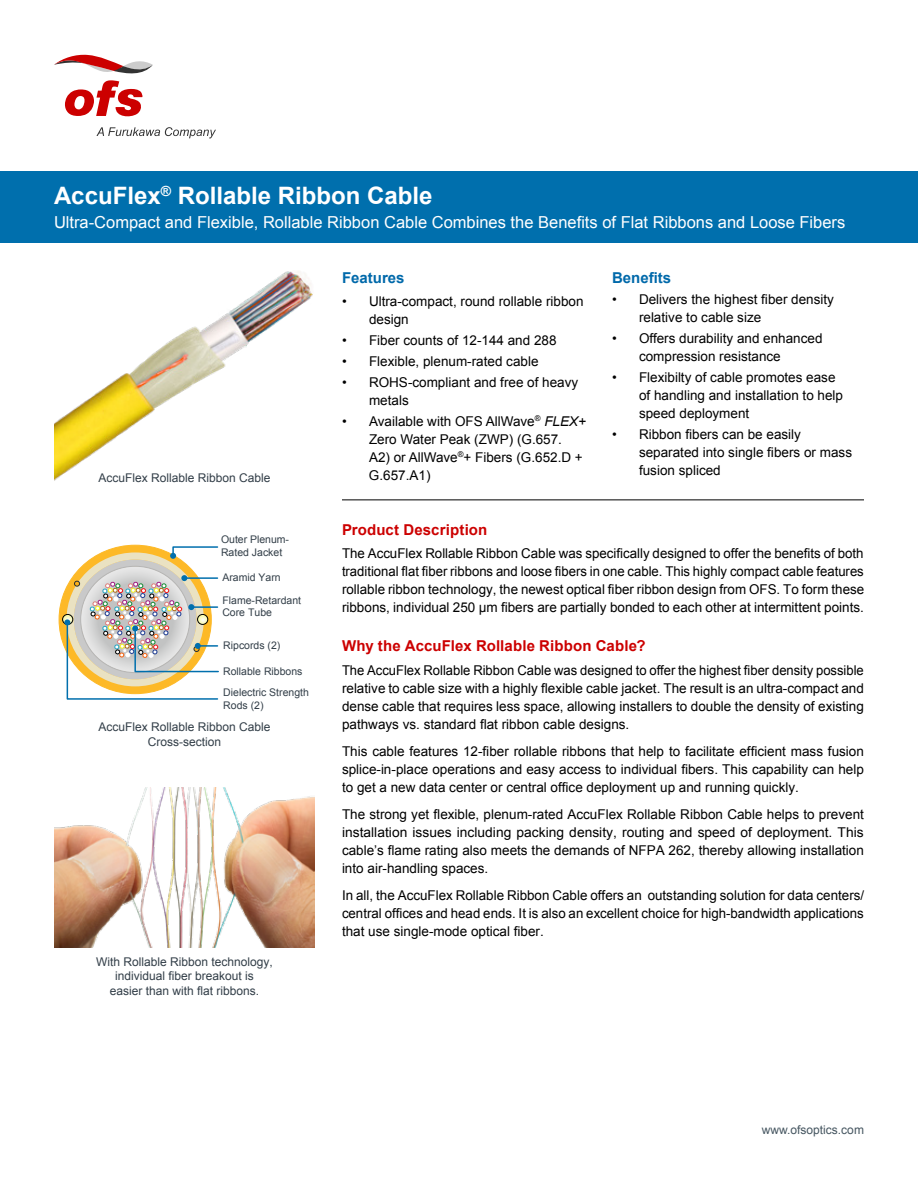
<style>
.page{position:relative;width:918px;height:1188px;background:#fff}
.page>*{position:absolute;margin:0;border:0;box-sizing:border-box;transform-origin:0 0}
.t1{font:700 24px "Arial";color:#fff}
.t2{font:16.5px "Arial";color:#fff}
.t3{font:700 15px "Arial";letter-spacing:.01em;color:#c00}
.t4{font:700 15px "Arial";color:#0069aa}
.t5{font:13.5px/18px "Arial";color:#000}
.t6{font:12px/14.4px "Arial";color:#323e48;text-align:center}
.t7{font:12px "Arial";color:#455560}
.t8{font:10.5px/12.6px "Arial";color:#323e48}
.s1{font-style:italic}
</style>
<div class="page">
<svg style="left:59px;top:545px;width:152px;height:149px;background:#efc870"></svg>
<div style="left:62px;top:614px;width:11px;height:11px;border:1px solid #000;border-radius:50%"></div>
<hr style="left:342px;top:500px;width:522px;height:1px;background:#000">
<svg style="left:96px;top:127px;width:120px;height:11px"></svg>
<svg style="left:54px;top:54px;width:99px;height:63px"></svg>
<div style="left:0;top:171px;width:918px;height:72px;background:#006fad"></div>
<img style="left:54px;top:271px;width:259px;height:210px">
<img style="left:54px;top:788px;width:261px;height:160px">
<svg style="left:170px;top:546px;width:49px;height:13px"></svg>
<img style="left:63px;top:566px;width:156px;height:134px">
<h1 class="t1" style="left:54px;top:179px;width:380px">AccuFlex<sup>®</sup> Rollable Ribbon Cable</h1>
<p class="t2" style="left:54px;top:211px;width:793px">Ultra-Compact and Flexible, Rollable Ribbon Cable Combines the Benefits of Flat Ribbons and Loose Fibers</p>
<p class="t6" style="left:98px;top:471px;width:174px">AccuFlex Rollable Ribbon Cable</p>
<p class="t8" style="left:221px;top:533px;width:70px">Outer Plenum-<br>Rated Jacket</p>
<p class="t8" style="left:222px;top:572px;width:60px">Aramid Yarn</p>
<p class="t8" style="left:222px;top:594px;width:80px">Flame-Retardant<br>Core Tube</p>
<p class="t8" style="left:223px;top:639px;width:59px">Ripcords (2)</p>
<p class="t8" style="left:223px;top:665px;width:81px">Rollable Ribbons</p>
<p class="t8" style="left:223px;top:686px;width:87px">Dielectric Strength<br>Rods (2)</p>
<p class="t6" style="left:98px;top:720px;width:174px">AccuFlex Rollable Ribbon Cable<br>Cross-section</p>
<p class="t6" style="left:96px;top:954px;width:178px">With Rollable Ribbon technology, individual fiber breakout is<br>easier than with flat ribbons.</p>
<p class="t4" style="left:342px;top:268px;width:64px">Features</p>
<p class="t5" style="left:369px;top:292px;width:216px;text-indent:-27px">• Ultra-compact, round rollable ribbon design</p>
<p class="t5" style="left:342px;top:331px;width:216px">• Fiber counts of 12-144 and 288</p>
<p class="t5" style="left:342px;top:352px;width:198px">• Flexible, plenum-rated cable</p>
<p class="t5" style="left:369px;top:373px;width:211px;text-indent:-27px">• ROHS-compliant and free of heavy metals</p>
<p class="t5" style="left:369px;top:412px;width:219px;text-indent:-27px">• Available with OFS AllWave<sup>®</sup> <span class="s1">FLEX+<br></span>Zero Water Peak (ZWP) (G.657.<br>A2) or AllWave<sup>®</sup>+ Fibers (G.652.D +<br>G.657.A1)</p>
<p class="t4" style="left:612px;top:268px;width:61px">Benefits</p>
<p class="t5" style="left:639px;top:291px;width:197px;text-indent:-27px">• Delivers the highest fiber density relative to cable size</p>
<p class="t5" style="left:639px;top:330px;width:185px;text-indent:-27px">• Offers durability and enhanced compression resistance</p>
<p class="t5" style="left:639px;top:369px;width:206px;text-indent:-27px">• Flexibilty of cable promotes ease of handling and installation to help speed deployment</p>
<p class="t5" style="left:639px;top:426px;width:215px;text-indent:-27px">• Ribbon fibers can be easily separated into single fibers or mass fusion spliced</p>
<p class="t3" style="left:342px;top:520px;width:147px">Product Description</p>
<p class="t5" style="left:342px;top:544px;width:524px;text-align:justify">The AccuFlex Rollable Ribbon Cable was specifically designed to offer the benefits of both traditional flat fiber ribbons and loose fibers in one cable. This highly compact cable features rollable ribbon technology, the newest optical fiber ribbon design from OFS. To form these ribbons, individual 250 µm fibers are partially bonded to each other at intermittent points.</p>
<p class="t3" style="left:342px;top:636px;width:305px">Why the AccuFlex Rollable Ribbon Cable?</p>
<p class="t5" style="left:342px;top:662px;width:523px;text-align:justify">The AccuFlex Rollable Ribbon Cable was designed to offer the highest fiber density possible relative to cable size with a highly flexible cable jacket. The result is an ultra-compact and dense cable that requires less space, allowing installers to double the density of existing pathways vs. standard flat ribbon cable designs.</p>
<p class="t5" style="left:342px;top:743px;width:523px;text-align:justify">This cable features 12-fiber rollable ribbons that help to facilitate efficient mass fusion splice-in-place operations and easy access to individual fibers. This capability can help to get a new data center or central office deployment up and running quickly.</p>
<p class="t5" style="left:342px;top:806px;width:523px;text-align:justify">The strong yet flexible, plenum-rated AccuFlex Rollable Ribbon Cable helps to prevent installation issues including packing density, routing and speed of deployment. This cable’s flame rating also meets the demands of NFPA 262, thereby allowing installation into air-handling spaces.</p>
<p class="t5" style="left:342px;top:887px;width:524px;text-align:justify">In all, the AccuFlex Rollable Ribbon Cable offers an outstanding solution for data centers/ central offices and head ends. It is also an excellent choice for high-bandwidth applications that use single-mode optical fiber.</p>
<p class="t7" style="left:762px;top:1122px;width:104px">www.ofsoptics.com</p>
</div>
